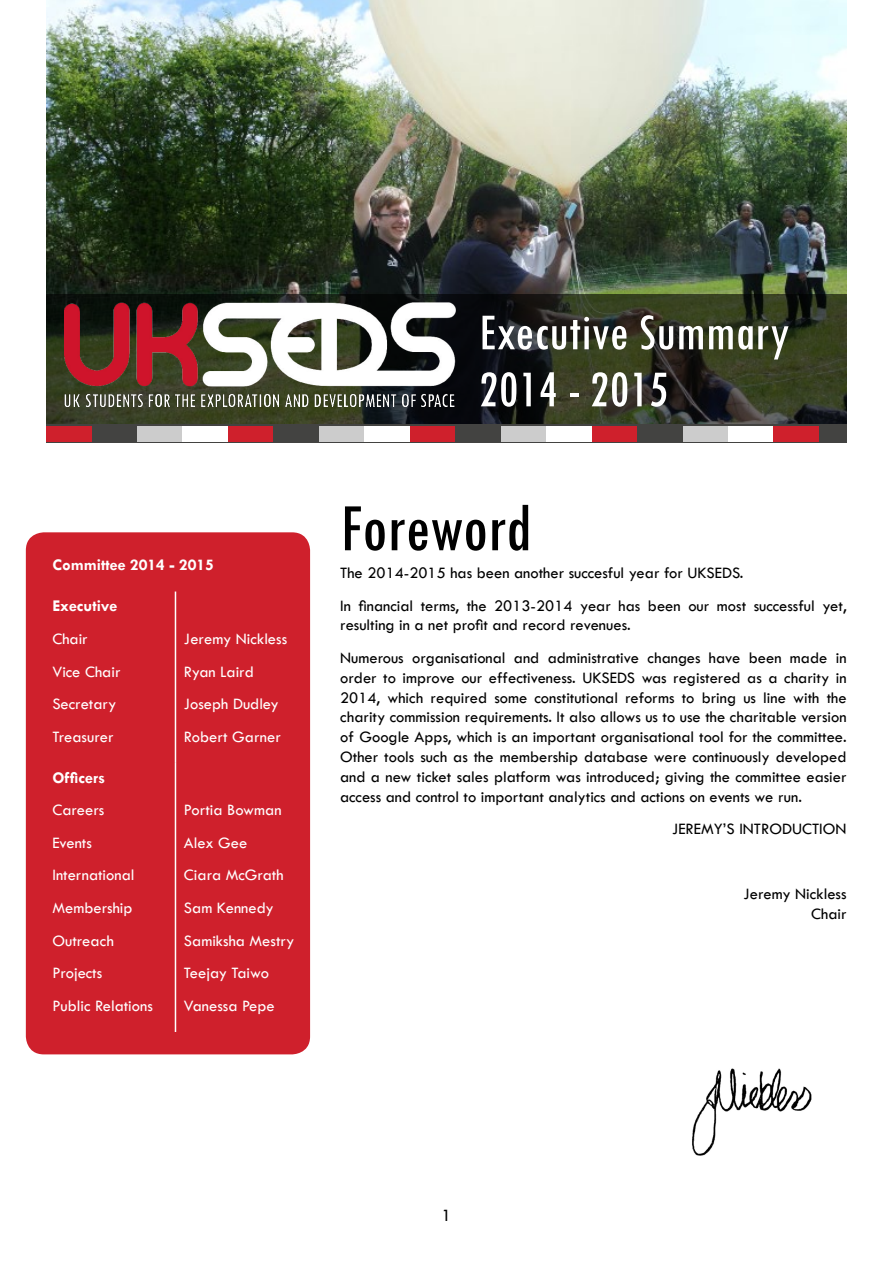
<style>
.page{position:relative;width:893px;height:1263px;background:#fff}
.page>*{position:absolute;margin:0;border:0;box-sizing:border-box;transform-origin:0 0}
.t1{font:condensed 70.5px "Tw Cen";letter-spacing:-.025em;color:#000}
.t2{font:condensed 54px/57px "Tw Cen";color:#fff}
.t3{font:18px "Tw Cen";color:#000}
.t4{font:16.5px/19.8px "Tw Cen";color:#000}
.t5{font:16.5px/32.5px "Tw Cen";color:#fff}
.t6{font:700 16.5px "Tw Cen";color:#fff}
</style>
<div class="page">
<img style="left:46px;top:0;width:801px;height:424px">
<img style="left:692px;top:1068px;width:120px;height:88px">
<div style="left:46px;top:424px;width:801px;height:18px;background:#434341"></div>
<div style="left:46px;top:426px;width:46px;height:16px;background:#cf202c"></div>
<div style="left:137px;top:426px;width:46px;height:16px;background:#ccc"></div>
<div style="left:183px;top:426px;width:45px;height:16px;background:#fff"></div>
<div style="left:228px;top:426px;width:46px;height:16px;background:#cf202c"></div>
<div style="left:319px;top:426px;width:46px;height:16px;background:#ccc"></div>
<div style="left:365px;top:426px;width:45px;height:16px;background:#fff"></div>
<div style="left:410px;top:426px;width:45px;height:16px;background:#cf202c"></div>
<div style="left:501px;top:426px;width:45px;height:16px;background:#ccc"></div>
<div style="left:546px;top:426px;width:46px;height:16px;background:#fff"></div>
<div style="left:592px;top:426px;width:45px;height:16px;background:#cf202c"></div>
<div style="left:683px;top:426px;width:45px;height:16px;background:#ccc"></div>
<div style="left:728px;top:426px;width:46px;height:16px;background:#fff"></div>
<div style="left:774px;top:426px;width:45px;height:16px;background:#cf202c"></div>
<svg style="left:46px;top:294px;width:801px;height:129px;background:#282d1e"></svg>
<img style="left:64px;top:302px;width:391px;height:104px">
<div style="left:26px;top:532px;width:284px;height:522px;background:#cf202c;border-radius:18px"></div>
<hr style="left:175px;top:591px;width:1px;height:172px;background:#fff">
<hr style="left:175px;top:763px;width:1px;height:269px;background:#fff">
<p class="t6" style="left:52px;top:555px;width:163px">Committee 2014 - 2015</p>
<p class="t6" style="left:52px;top:596px;width:67px">Executive</p>
<p class="t5" style="left:52px;top:622px;width:70px">Chair<br>Vice Chair<br>Secretary<br>Treasurer</p>
<p class="t5" style="left:184px;top:622px;width:105px">Jeremy Nickless<br>Ryan Laird<br>Joseph Dudley<br>Robert Garner</p>
<p class="t6" style="left:52px;top:768px;width:54px">Officers</p>
<p class="t5" style="left:52px;top:794px;width:102px">Careers<br>Events<br>International<br>Membership<br>Outreach<br>Projects<br>Public Relations</p>
<p class="t5" style="left:184px;top:794px;width:112px">Portia Bowman<br>Alex Gee<br>Ciara McGrath<br>Sam Kennedy<br>Samiksha Mestry<br>Teejay Taiwo<br>Vanessa Pepe</p>
<h2 class="t2" style="left:479px;top:303px;width:312px">Executive Summary<br>2014 - 2015</h2>
<h1 class="t1" style="left:340px;top:486px;width:193px">Foreword</h1>
<p class="t4" style="left:340px;top:556px;width:508px;line-height:32.5px">The 2014-2015 has been another succesful year for UKSEDS.<br>In financial terms, the 2013-2014 year has been our most successful yet,</p>
<p class="t4" style="left:340px;top:609px;width:508px;line-height:32.5px">resulting in a net profit and record revenues.<br>Numerous organisational and administrative changes have been made in</p>
<p class="t4" style="left:340px;top:668px;width:508px;text-align:justify">order to improve our effectiveness. UKSEDS was registered as a charity in 2014, which required some constitutional reforms to bring us line with the charity commission requirements. It also allows us to use the charitable version of Google Apps, which is an important organisational tool for the committee.<br>Other tools such as the membership database were continuously developed and a new ticket sales platform was introduced; giving the committee easier access and control to important analytics and actions on events we run.</p>
<p class="t4" style="left:672px;top:819px;width:176px">JEREMY’S INTRODUCTION</p>
<p class="t4" style="left:743px;top:884px;width:105px;text-align:right">Jeremy Nickless<br>Chair</p>
<p class="t3" style="left:442px;top:1205px;width:11px">1</p>
</div>
